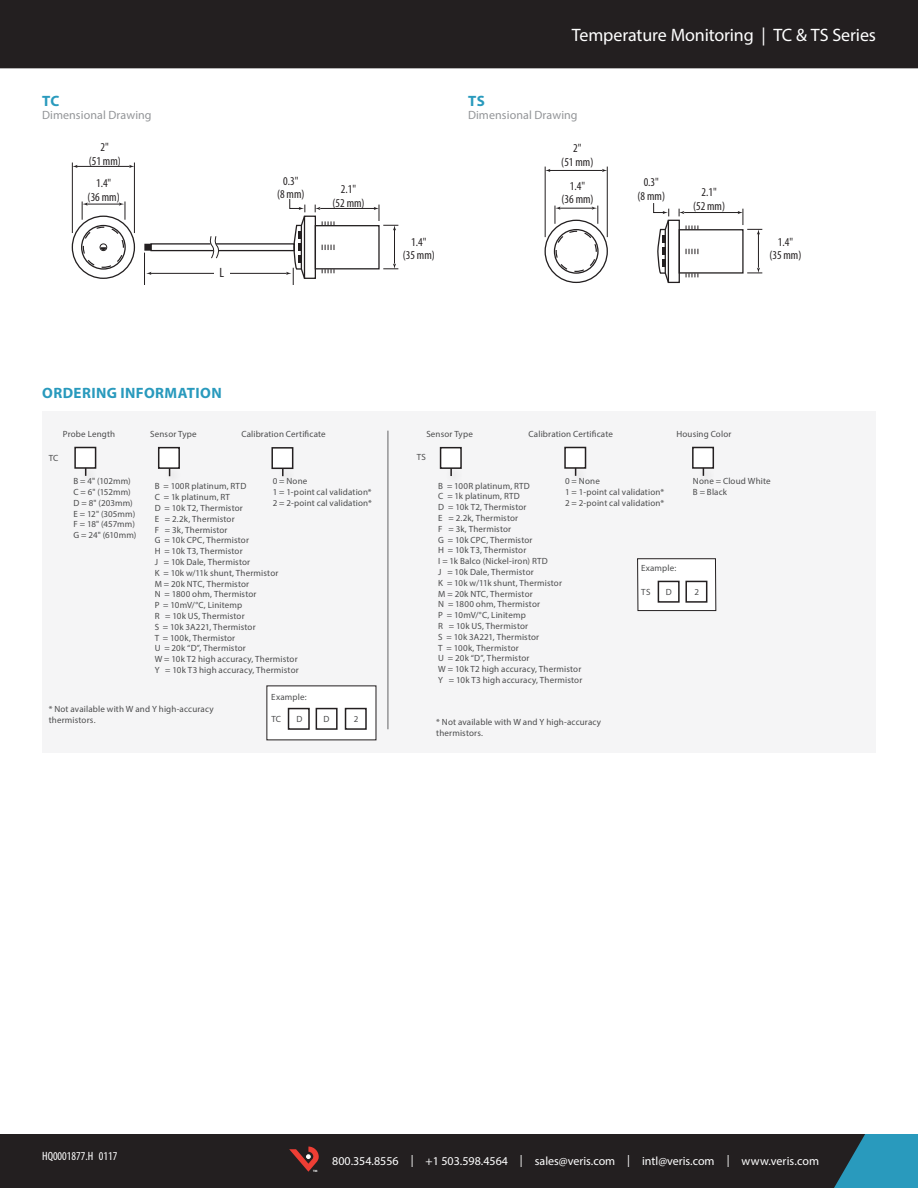
<style>
.page{position:relative;width:918px;height:1188px;background:#fff}
.page>*{position:absolute;margin:0;border:0;box-sizing:border-box;transform-origin:0 0}
.t1{font:18px "Myriad Pro";letter-spacing:-.005em;color:#fff}
.t2{font:700 15px "Myriad Pro";letter-spacing:.03em;color:#299abd}
.t3{font:condensed 13.5px "Myriad Pro";color:#231f20}
.t4{font:condensed 12px/13.5px "Myriad Pro";color:#231f20;text-align:center}
.t5{font:12px "Myriad Pro";color:#fff}
.t6{font:12px "Myriad Pro";letter-spacing:.01em;color:#939598}
.t7{font:condensed 12px "Myriad Pro";color:#fff}
.t8{font:9px/10.8px "Myriad Pro";letter-spacing:.02em;color:#4b4c4d}
.t9{font:700 3.15px "Myriad Pro";color:#fff}
</style>
<div class="page">
<div style="left:42px;top:411px;width:833px;height:342px;background:#f5f5f6"></div>
<hr style="left:72px;top:163px;width:1px;height:70px;background:#231f20">
<hr style="left:134px;top:163px;width:1px;height:70px;background:#231f20">
<hr style="left:144px;top:253px;width:1px;height:32px;background:#231f20">
<svg style="left:129px;top:165px;width:5px;height:3px"></svg>
<hr style="left:76px;top:166px;width:54px;height:1px;background:#231f20">
<svg style="left:72px;top:165px;width:6px;height:3px"></svg>
<hr style="left:86px;top:204px;width:34px;height:1px;background:#231f20">
<svg style="left:82px;top:202px;width:6px;height:18px"></svg>
<svg style="left:119px;top:202px;width:7px;height:18px"></svg>
<hr style="left:320px;top:208px;width:55px;height:1px;background:#231f20">
<svg style="left:315px;top:205px;width:5px;height:7px"></svg>
<svg style="left:383px;top:264px;width:15px;height:6px"></svg>
<hr style="left:394px;top:229px;width:1px;height:35px;background:#231f20">
<svg style="left:374px;top:205px;width:24px;height:26px"></svg>
<div style="left:72px;top:216px;width:63px;height:63px;border:1px solid #231f20;border-radius:50%"></div>
<div style="left:81px;top:225px;width:45px;height:45px;border:1px solid #231f20;border-radius:50%"></div>
<div style="left:83px;top:227px;width:41px;height:41px;border:1px dashed #231f20;border-radius:50%"></div>
<div style="left:315px;top:225px;width:65px;height:44px;border:1px solid #231f20"></div>
<div style="left:304px;top:216px;width:12px;height:63px;border:1px solid #231f20"></div>
<svg style="left:322px;top:221px;width:13px;height:4px"></svg>
<svg style="left:322px;top:269px;width:13px;height:4px"></svg>
<svg style="left:322px;top:245px;width:13px;height:5px"></svg>
<div style="left:100px;top:244px;width:7px;height:7px;border:1px solid #231f20;border-radius:50%"></div>
<svg style="left:101px;top:247px;width:5px;height:3px"></svg>
<svg style="left:145px;top:199px;width:161px;height:86px"></svg>
<div style="left:214px;top:269px;width:16px;height:8px;background:#fff"></div>
<hr style="left:545px;top:167px;width:1px;height:70px;background:#231f20">
<hr style="left:607px;top:167px;width:1px;height:70px;background:#231f20">
<svg style="left:602px;top:169px;width:5px;height:3px"></svg>
<hr style="left:549px;top:170px;width:54px;height:1px;background:#231f20">
<hr style="left:559px;top:208px;width:34px;height:1px;background:#231f20">
<svg style="left:555px;top:206px;width:5px;height:18px"></svg>
<svg style="left:592px;top:206px;width:7px;height:18px"></svg>
<hr style="left:684px;top:212px;width:55px;height:1px;background:#231f20">
<svg style="left:679px;top:209px;width:5px;height:7px"></svg>
<svg style="left:747px;top:268px;width:15px;height:6px"></svg>
<hr style="left:758px;top:233px;width:1px;height:35px;background:#231f20">
<svg style="left:738px;top:209px;width:24px;height:26px"></svg>
<div style="left:545px;top:220px;width:63px;height:63px;border:1px solid #231f20;border-radius:50%"></div>
<div style="left:554px;top:229px;width:45px;height:45px;border:1px solid #231f20;border-radius:50%"></div>
<div style="left:556px;top:231px;width:41px;height:41px;border:1px dashed #231f20;border-radius:50%"></div>
<div style="left:668px;top:220px;width:12px;height:63px;border:1px solid #231f20"></div>
<svg style="left:653px;top:203px;width:17px;height:81px"></svg>
<svg style="left:686px;top:225px;width:13px;height:5px"></svg>
<svg style="left:686px;top:273px;width:13px;height:4px"></svg>
<svg style="left:686px;top:249px;width:13px;height:5px"></svg>
<div style="left:159px;top:448px;width:20px;height:20px;background:#fff"></div>
<div style="left:158px;top:447px;width:22px;height:22px;border:2px solid #231f20"></div>
<div style="left:164px;top:464px;width:18px;height:22px;background:#231f20;opacity:.35"></div>
<div style="left:75px;top:448px;width:21px;height:20px;background:#fff"></div>
<div style="left:74px;top:447px;width:22px;height:22px;border:2px solid #231f20"></div>
<div style="left:80px;top:464px;width:18px;height:22px;background:#231f20;opacity:.35"></div>
<div style="left:272px;top:448px;width:21px;height:20px;background:#fff"></div>
<div style="left:271px;top:447px;width:22px;height:22px;border:2px solid #231f20"></div>
<div style="left:277px;top:464px;width:18px;height:22px;background:#231f20;opacity:.35"></div>
<svg style="left:282px;top:468px;width:2px;height:8px"></svg>
<div style="left:267px;top:686px;width:109px;height:54px;background:#fff"></div>
<div style="left:288px;top:708px;width:22px;height:22px;border:2px solid #231f20"></div>
<div style="left:316px;top:708px;width:22px;height:22px;border:2px solid #231f20"></div>
<div style="left:345px;top:708px;width:22px;height:22px;border:2px solid #231f20"></div>
<div style="left:441px;top:448px;width:20px;height:20px;background:#fff"></div>
<div style="left:440px;top:447px;width:22px;height:22px;border:2px solid #231f20"></div>
<div style="left:445px;top:464px;width:18px;height:22px;background:#231f20;opacity:.35"></div>
<svg style="left:450px;top:468px;width:2px;height:8px"></svg>
<div style="left:565px;top:447px;width:21px;height:21px;background:#fff"></div>
<div style="left:564px;top:447px;width:22px;height:22px;border:2px solid #231f20"></div>
<div style="left:570px;top:464px;width:18px;height:23px;background:#231f20;opacity:.35"></div>
<hr style="left:388px;top:431px;width:1px;height:298px;background:#636366">
<div style="left:638px;top:559px;width:78px;height:52px;background:#fff"></div>
<div style="left:637px;top:558px;width:79px;height:53px;border:1px solid #231f20"></div>
<div style="left:658px;top:581px;width:22px;height:22px;border:2px solid #231f20"></div>
<div style="left:685px;top:581px;width:22px;height:22px;border:2px solid #231f20"></div>
<div style="left:693px;top:447px;width:20px;height:21px;background:#fff"></div>
<div style="left:692px;top:447px;width:22px;height:22px;border:2px solid #231f20"></div>
<div style="left:698px;top:464px;width:17px;height:23px;background:#231f20;opacity:.35"></div>
<div style="left:0;top:1134px;width:826px;height:54px;background:#231f20"></div>
<svg style="left:826px;top:1134px;width:92px;height:54px;background:#277a94"></svg>
<div style="left:0;top:0;width:918px;height:68px;background:#231f20"></div>
<svg style="left:289px;top:1147px;width:30px;height:25px"></svg>
<h1 class="t1" style="left:572px;top:24px;width:306px">Temperature Monitoring | TC &amp; TS Series</h1>
<h2 class="t2" style="left:42px;top:91px;width:19px">TC</h2>
<h3 class="t6" style="left:42px;top:108px;width:111px">Dimensional Drawing</h3>
<h2 class="t2" style="left:468px;top:91px;width:18px">TS</h2>
<h3 class="t6" style="left:468px;top:108px;width:111px">Dimensional Drawing</h3>
<h3 class="t4" style="left:89px;top:141px;width:34px">2"<br>(51 mm)</h3>
<h3 class="t4" style="left:88px;top:176px;width:34px">1.4"<br>(36 mm)</h3>
<h3 class="t4" style="left:333px;top:182px;width:34px">2.1"<br>(52 mm)</h3>
<h3 class="t4" style="left:277px;top:174px;width:29px">0.3"<br>(8 mm)</h3>
<h3 class="t4" style="left:561px;top:141px;width:34px">2"<br>(51 mm)</h3>
<h3 class="t4" style="left:562px;top:179px;width:34px">1.4"<br>(36 mm)</h3>
<h3 class="t4" style="left:693px;top:185px;width:34px">2.1"<br>(52 mm)</h3>
<h3 class="t4" style="left:638px;top:176px;width:29px">0.3"<br>(8 mm)</h3>
<h3 class="t4" style="left:403px;top:235px;width:34px">1.4"<br>(35 mm)</h3>
<h3 class="t4" style="left:769px;top:235px;width:34px">1.4"<br>(35 mm)</h3>
<h3 class="t3" style="left:219px;top:264px;width:6px">L</h3>
<h2 class="t2" style="left:42px;top:383px;width:181px">ORDERING INFORMATION</h2>
<p class="t8" style="left:63px;top:428px;width:54px">Probe Length</p>
<p class="t8" style="left:74px;top:476px;width:64px">B = 4" (102mm)<br>C = 6" (152mm)<br>D = 8" (203mm)<br>E = 12" (305mm)<br>F = 18" (457mm)<br>G = 24" (610mm)</p>
<p class="t8" style="left:49px;top:452px;width:11px">TC</p>
<p class="t8" style="left:241px;top:428px;width:86px">Calibration Certificate</p>
<p class="t8" style="left:529px;top:428px;width:86px">Calibration Certificate</p>
<p class="t8" style="left:676px;top:428px;width:57px">Housing Color</p>
<p class="t8" style="left:693px;top:475px;width:79px">None = Cloud White<br>B = Black</p>
<p class="t8" style="left:426px;top:428px;width:48px">Sensor Type</p>
<p class="t8" style="left:150px;top:428px;width:48px">Sensor Type</p>
<p class="t8" style="left:417px;top:451px;width:11px">TS</p>
<p class="t8" style="left:273px;top:476px;width:101px">0 = None<br>1 = 1-point cal validation*<br>2 = 2-point cal validation*</p>
<p class="t8" style="left:565px;top:475px;width:101px">0 = None<br>1 = 1-point cal validation*<br>2 = 2-point cal validation*</p>
<p class="t8" style="left:155px;top:481px;width:146px">B = 100R platinum, RTD<br>C = 1k platinum, RT<br>D = 10k T2, Thermistor<br>E = 2.2k, Thermistor<br>F = 3k, Thermistor<br>G = 10k CPC, Thermistor<br>H = 10k T3, Thermistor<br>J = 10k Dale, Thermistor<br>K = 10k w/11k shunt, Thermistor<br>M = 20k NTC, Thermistor<br>N = 1800 ohm, Thermistor<br>P = 10mV/°C, Linitemp<br>R = 10k US, Thermistor<br>S = 10k 3A221, Thermistor<br>T = 100k, Thermistor<br>U = 20k “D”, Thermistor<br>W = 10k T2 high accuracy, Thermistor<br>Y = 10k T3 high accuracy, Thermistor</p>
<p class="t8" style="left:438px;top:480px;width:146px">B = 100R platinum, RTD<br>C = 1k platinum, RTD<br>D = 10k T2, Thermistor<br>E = 2.2k, Thermistor<br>F = 3k, Thermistor<br>G = 10k CPC, Thermistor<br>H = 10k T3, Thermistor<br>I = 1k Balco (Nickel-iron) RTD<br>J = 10k Dale, Thermistor<br>K = 10k w/11k shunt, Thermistor<br>M = 20k NTC, Thermistor<br>N = 1800 ohm, Thermistor<br>P = 10mV/°C, Linitemp<br>R = 10k US, Thermistor<br>S = 10k 3A221, Thermistor<br>T = 100k, Thermistor<br>U = 20k “D”, Thermistor<br>W = 10k T2 high accuracy, Thermistor<br>Y = 10k T3 high accuracy, Thermistor</p>
<p class="t8" style="left:641px;top:562px;width:37px">Example:</p>
<p class="t8" style="left:641px;top:587px;width:11px">TS</p>
<p class="t8" style="left:666px;top:587px;width:7px">D</p>
<p class="t8" style="left:695px;top:587px;width:6px">2</p>
<p class="t8" style="left:49px;top:703px;width:166px">* Not available with W and Y high-accuracy thermistors.</p>
<p class="t8" style="left:271px;top:691px;width:37px">Example:</p>
<p class="t8" style="left:271px;top:714px;width:11px">TC</p>
<p class="t8" style="left:296px;top:714px;width:7px">D</p>
<p class="t8" style="left:323px;top:714px;width:7px">D</p>
<p class="t8" style="left:354px;top:714px;width:6px">2</p>
<p class="t8" style="left:436px;top:716px;width:166px">* Not available with W and Y high-accuracy thermistors.</p>
<h3 class="t7" style="left:42px;top:1149px;width:77px">HQ0001877.H 0117</h3>
<p class="t9" style="left:313px;top:1169px;width:6px">TM</p>
<h3 class="t5" style="left:332px;top:1153px;width:488px">800.354.8556 | +1 503.598.4564 | sales@veris.com | intl@veris.com | www.veris.com</h3>
</div>
